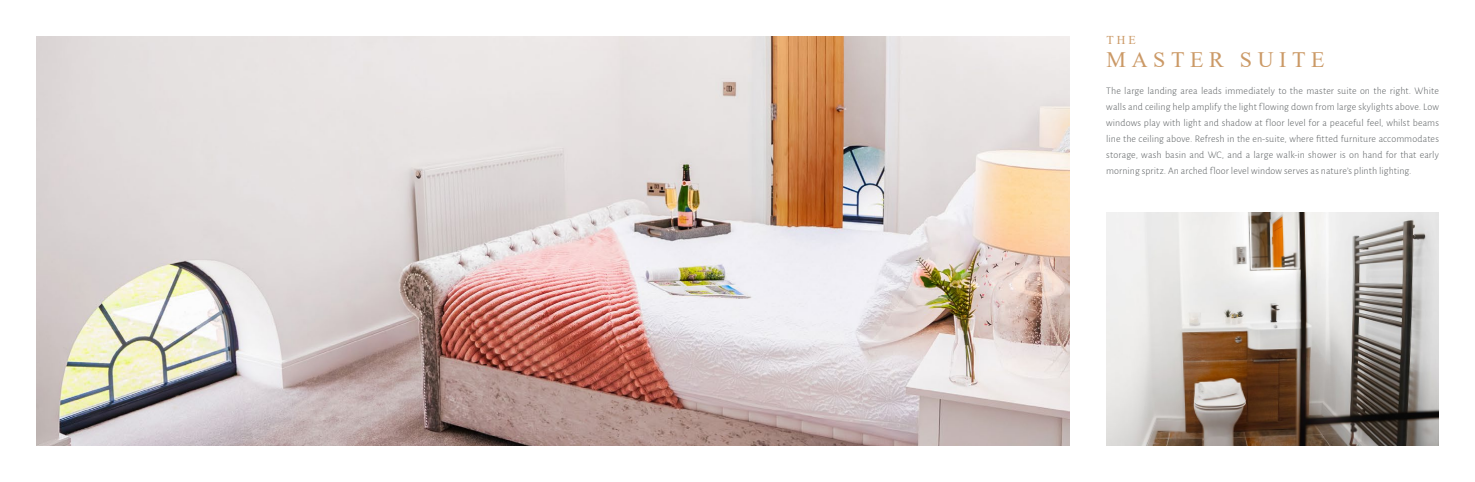
<style>
.page{position:relative;width:1475px;height:482px;background:#fff}
.page>*{position:absolute;margin:0;border:0;box-sizing:border-box;transform-origin:0 0}
.t1{font:22px "Times New Roman";letter-spacing:.255em;color:#cb9966}
.t2{font:12px "Times New Roman";color:#cb9966}
.t3{font:300 10px/16px "Alegreya Sans";letter-spacing:.01em;color:#5a5e60;text-align:justify}
</style>
<div class="page">
<img style="left:1106px;top:213px;width:332px;height:233px">
<img style="left:36px;top:36px;width:1033px;height:410px">
<p class="t2" style="left:1106px;top:32px;width:31px">THE</p>
<h1 class="t1" style="left:1106px;top:44px;width:220px">MASTER SUITE</h1>
<p class="t3" style="left:1106px;top:82px;width:334px">The large landing area leads immediately to the master suite on the right. White walls and ceiling help amplify the light flowing down from large skylights above. Low windows play with light and shadow at floor level for a peaceful feel, whilst beams line the ceiling above. Refresh in the en-suite, where fitted furniture accommodates storage, wash basin and WC, and a large walk-in shower is on hand for that early morning spritz. An arched floor level window serves as nature’s plinth lighting.</p>
</div>
